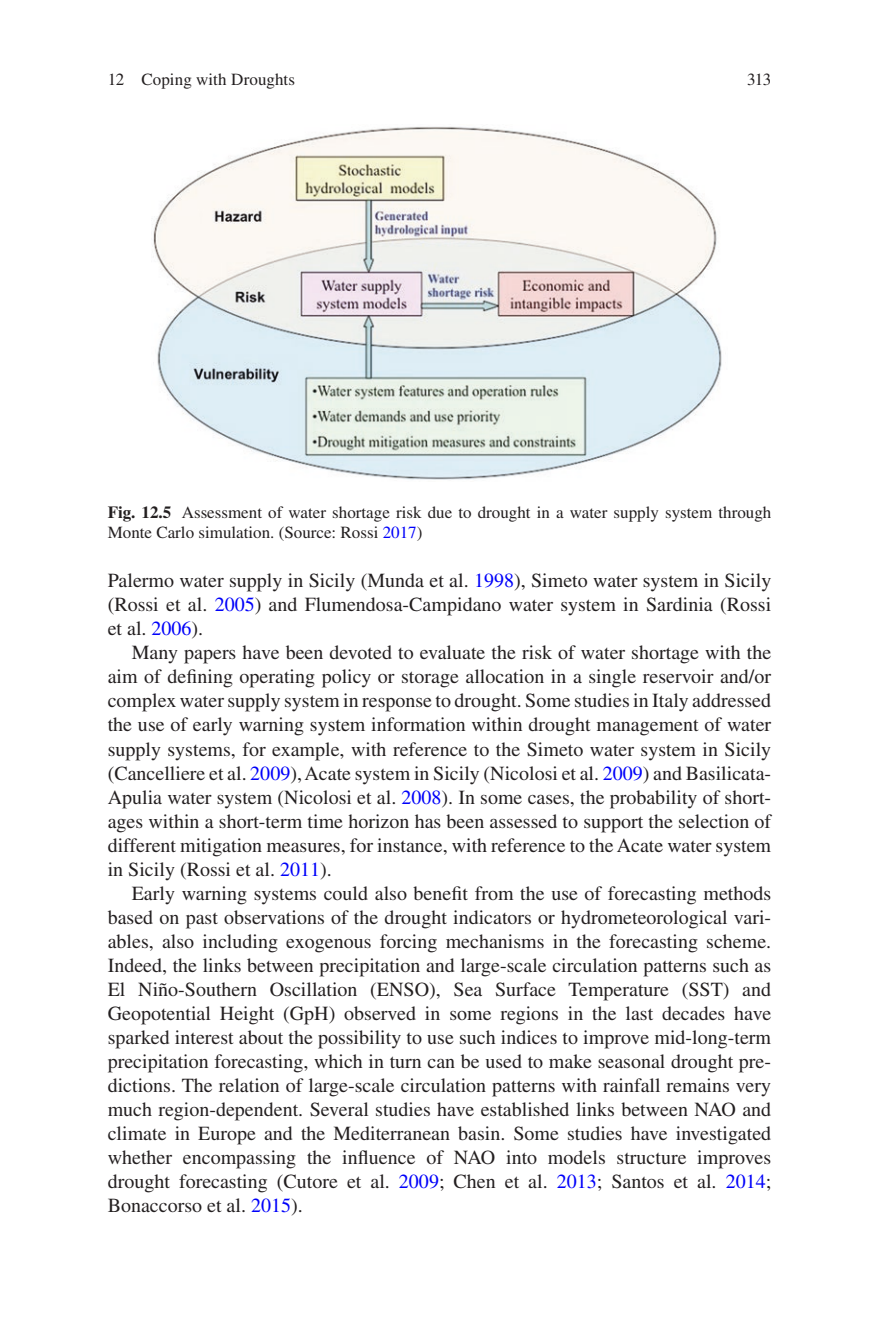
<style>
.page{position:relative;width:879px;height:1333px;background:#fff}
.page>*{position:absolute;margin:0;border:0;box-sizing:border-box;transform-origin:0 0}
.t1{font:20px/24px "Mtbbvf Qkbtsl Times LT Std";color:#231f20;text-align:justify}
.t2{font:17px/20px "Mtbbvf Qkbtsl Times LT Std";color:#231f20}
.t3{font:17px "Ngqhcj Qxjkxq Times LT Std";letter-spacing:.005em;color:#231f20}
.s1{font-family:"Gnyjrp Hppnqs Times LT Std";font-weight:700}
.s2{color:#0000fa}
</style>
<div class="page">
<img style="left:153px;top:126px;width:569px;height:354px">
<p class="t3" style="left:108px;top:70px;width:189px">12 Coping with Droughts</p>
<p class="t2" style="left:747px;top:69px;width:26px">313</p>
<p class="t2" style="left:108px;top:502px;width:665px"><span class="s1">Fig. 12.5</span> Assessment of water shortage risk due to drought in a water supply system through<br>Monte Carlo simulation. (Source: Rossi <span class="s2">2017</span>)</p>
<p class="t1" style="left:108px;top:568px;width:665px">Palermo water supply in Sicily (Munda et al. <span class="s2">1998</span>), Simeto water system in Sicily (Rossi et al. <span class="s2">2005</span>) and Flumendosa-Campidano water system in Sardinia (Rossi et al. <span class="s2">2006</span>).</p>
<p class="t1" style="left:108px;top:640px;width:665px;text-indent:24px">Many papers have been devoted to evaluate the risk of water shortage with the aim of defining operating policy or storage allocation in a single reservoir and/or complex water supply system in response to drought. Some studies in Italy addressed the use of early warning system information within drought management of water supply systems, for example, with reference to the Simeto water system in Sicily (Cancelliere et al. <span class="s2">2009</span>), Acate system in Sicily (Nicolosi et al. <span class="s2">2009</span>) and Basilicata-Apulia water system (Nicolosi et al. <span class="s2">2008</span>). In some cases, the probability of short&shy;ages within a short-term time horizon has been assessed to support the selection of different mitigation measures, for instance, with reference to the Acate water system in Sicily (Rossi et al. <span class="s2">2011</span>).</p>
<p class="t1" style="left:108px;top:880px;width:665px;text-indent:24px">Early warning systems could also benefit from the use of forecasting methods based on past observations of the drought indicators or hydrometeorological vari&shy;ables, also including exogenous forcing mechanisms in the forecasting scheme.<br>Indeed, the links between precipitation and large-scale circulation patterns such as El Niño-Southern Oscillation (ENSO), Sea Surface Temperature (SST) and Geopotential Height (GpH) observed in some regions in the last decades have sparked interest about the possibility to use such indices to improve mid-long-term precipitation forecasting, which in turn can be used to make seasonal drought pre&shy;dictions. The relation of large-scale circulation patterns with rainfall remains very much region-dependent. Several studies have established links between NAO and climate in Europe and the Mediterranean basin. Some studies have investigated whether encompassing the influence of NAO into models structure improves drought forecasting (Cutore et al. <span class="s2">2009</span>; Chen et al. <span class="s2">2013</span>; Santos et al. <span class="s2">2014</span>; Bonaccorso et al. <span class="s2">2015</span>).</p>
</div>
